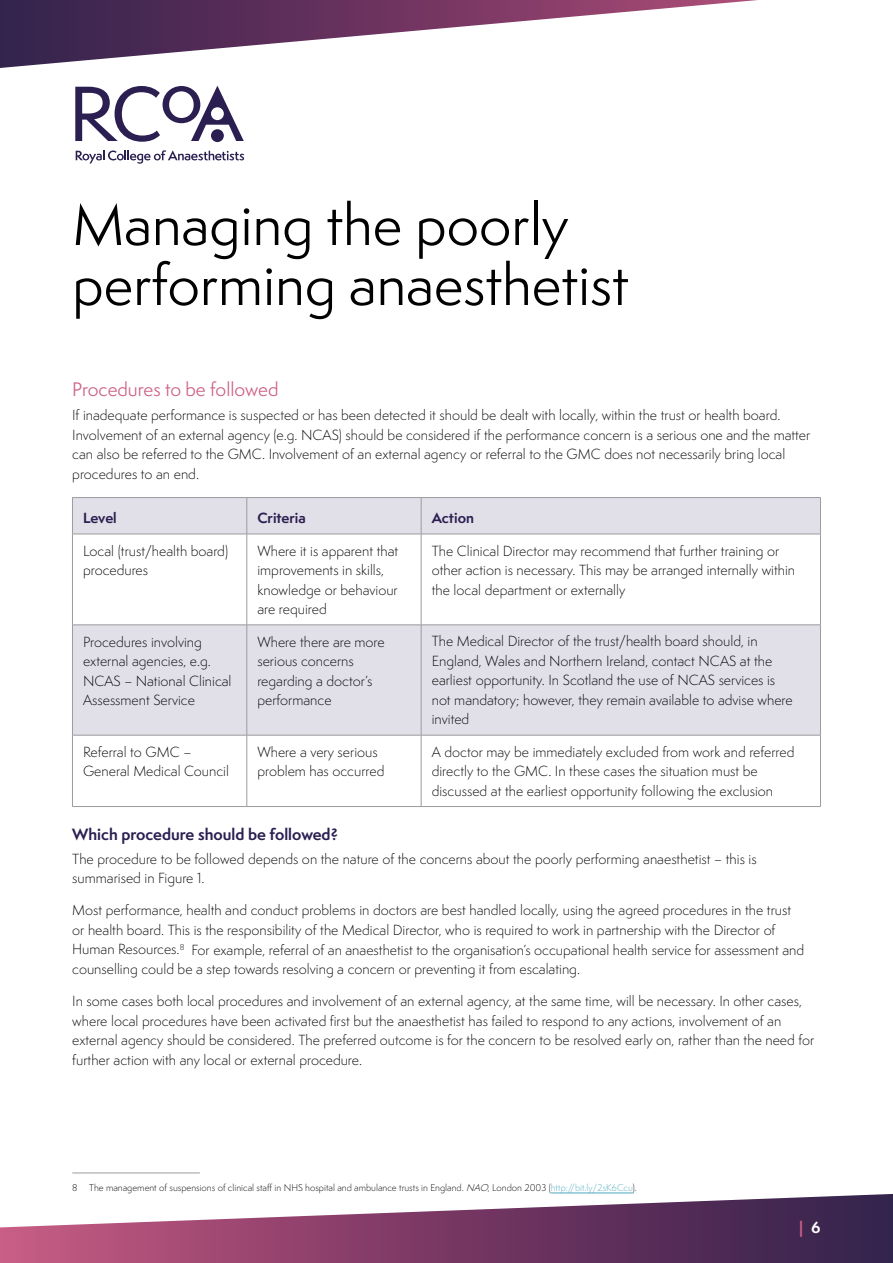
<style>
.page{position:relative;width:893px;height:1263px;background:#fff}
.page>*{position:absolute;margin:0;border:0;box-sizing:border-box;transform-origin:0 0}
.t1{font:54px/60px "Semplicita Pro";color:#000}
.t2{font:18px "Semplicita Pro";color:#cd6084}
.t3{font:700 15px "Semplicita Pro";color:#2b1f51}
.t4{font:700 15px "Semplicita Pro";color:#cd6084}
.t5{font:300 13.5px/19.5px "Semplicita Pro";color:#000}
.t6{font:700 13.5px "Semplicita Pro";color:#2b1f51}
.t7{font:300 9px "Semplicita Pro";color:#000}
.s1{font-style:italic}
.s2{color:#50abbf}
.s3{color:#fff}
</style>
<div class="page">
<svg style="left:0;top:1193px;width:893px;height:70px"></svg>
<svg style="left:0;top:0;width:758px;height:68px"></svg>
<svg style="left:76px;top:150px;width:168px;height:14px"></svg>
<svg style="left:75px;top:86px;width:169px;height:56px"></svg>
<svg style="left:73px;top:498px;width:747px;height:237px;fill:#e1dfe8"></svg>
<hr style="left:72px;top:497px;width:175px;height:1px;background:#9b9c9e">
<hr style="left:72px;top:498px;width:1px;height:36px;background:#9b9c9e">
<hr style="left:247px;top:497px;width:174px;height:1px;background:#9b9c9e">
<hr style="left:247px;top:498px;width:1px;height:36px;background:#9b9c9e">
<hr style="left:421px;top:497px;width:400px;height:1px;background:#9b9c9e">
<hr style="left:421px;top:498px;width:1px;height:36px;background:#9b9c9e">
<hr style="left:820px;top:498px;width:1px;height:36px;background:#9b9c9e">
<hr style="left:72px;top:534px;width:175px;height:1px;background:#9b9c9e">
<hr style="left:72px;top:534px;width:1px;height:91px;background:#9b9c9e">
<hr style="left:247px;top:534px;width:174px;height:1px;background:#9b9c9e">
<hr style="left:247px;top:534px;width:1px;height:91px;background:#9b9c9e">
<hr style="left:421px;top:534px;width:400px;height:1px;background:#9b9c9e">
<hr style="left:421px;top:534px;width:1px;height:91px;background:#9b9c9e">
<hr style="left:820px;top:534px;width:1px;height:91px;background:#9b9c9e">
<hr style="left:72px;top:625px;width:175px;height:1px;background:#9b9c9e">
<hr style="left:72px;top:625px;width:1px;height:110px;background:#9b9c9e">
<hr style="left:247px;top:625px;width:174px;height:1px;background:#9b9c9e">
<hr style="left:247px;top:625px;width:1px;height:110px;background:#9b9c9e">
<hr style="left:421px;top:625px;width:400px;height:1px;background:#9b9c9e">
<hr style="left:421px;top:625px;width:1px;height:110px;background:#9b9c9e">
<hr style="left:820px;top:625px;width:1px;height:110px;background:#9b9c9e">
<hr style="left:72px;top:735px;width:175px;height:1px;background:#9b9c9e">
<hr style="left:72px;top:735px;width:1px;height:71px;background:#9b9c9e">
<hr style="left:247px;top:735px;width:174px;height:1px;background:#9b9c9e">
<hr style="left:247px;top:735px;width:1px;height:71px;background:#9b9c9e">
<hr style="left:421px;top:735px;width:400px;height:1px;background:#9b9c9e">
<hr style="left:421px;top:735px;width:1px;height:71px;background:#9b9c9e">
<hr style="left:820px;top:735px;width:1px;height:71px;background:#9b9c9e">
<hr style="left:72px;top:806px;width:175px;height:1px;background:#9b9c9e">
<hr style="left:247px;top:806px;width:174px;height:1px;background:#9b9c9e">
<hr style="left:421px;top:806px;width:400px;height:1px;background:#9b9c9e">
<hr style="left:72px;top:1172px;width:128px;height:1px;background:#9b9c9e">
<hr style="left:551px;top:1193px;width:82px;height:1px;background:#50abbf">
<h1 class="t1" style="left:72px;top:194px;width:558px">Managing the poorly performing anaesthetist</h1>
<h2 class="t2" style="left:72px;top:377px;width:208px">Procedures to be followed</h2>
<p class="t5" style="left:72px;top:405px;width:740px">If inadequate performance is suspected or has been detected it should be dealt with locally, within the trust or health board.<br>Involvement of an external agency (e.g. NCAS) should be considered if the performance concern is a serious one and the matter can also be referred to the GMC. Involvement of an external agency or referral to the GMC does not necessarily bring local procedures to an end.</p>
<p class="t6" style="left:83px;top:508px;width:35px">Level</p>
<p class="t6" style="left:257px;top:508px;width:50px">Criteria</p>
<p class="t6" style="left:432px;top:508px;width:44px">Action</p>
<p class="t5" style="left:83px;top:541px;width:147px">Local (trust/health board) procedures</p>
<p class="t5" style="left:257px;top:541px;width:142px">Where it is apparent that improvements in skills, knowledge or behaviour are required</p>
<p class="t5" style="left:432px;top:541px;width:365px">The Clinical Director may recommend that further training or other action is necessary. This may be arranged internally within the local department or externally</p>
<p class="t5" style="left:83px;top:632px;width:150px">Procedures involving external agencies, e.g.<br>NCAS – National Clinical<br>Assessment Service</p>
<p class="t5" style="left:257px;top:632px;width:129px">Where there are more serious concerns regarding a doctor’s performance</p>
<p class="t5" style="left:432px;top:632px;width:363px">The Medical Director of the trust/health board should, in England, Wales and Northern Ireland, contact NCAS at the earliest opportunity. In Scotland the use of NCAS services is not mandatory; however, they remain available to advise where invited</p>
<p class="t5" style="left:83px;top:742px;width:147px">Referral to GMC –<br>General Medical Council</p>
<p class="t5" style="left:257px;top:742px;width:129px">Where a very serious problem has occurred</p>
<p class="t5" style="left:432px;top:742px;width:364px">A doctor may be immediately excluded from work and referred directly to the GMC. In these cases the situation must be discussed at the earliest opportunity following the exclusion</p>
<p class="t3" style="left:72px;top:823px;width:267px">Which procedure should be followed?</p>
<p class="t5" style="left:72px;top:849px;width:686px">The procedure to be followed depends on the nature of the concerns about the poorly performing anaesthetist – this is summarised in Figure 1.</p>
<p class="t5" style="left:72px;top:901px;width:733px">Most performance, health and conduct problems in doctors are best handled locally, using the agreed procedures in the trust or health board. This is the responsibility of the Medical Director, who is required to work in partnership with the Director of Human Resources.<sup>8</sup> For example, referral of an anaesthetist to the organisation’s occupational health service for assessment and counselling could be a step towards resolving a concern or preventing it from escalating.</p>
<p class="t5" style="left:72px;top:991px;width:744px">In some cases both local procedures and involvement of an external agency, at the same time, will be necessary. In other cases, where local procedures have been activated first but the anaesthetist has failed to respond to any actions, involvement of an external agency should be considered. The preferred outcome is for the concern to be resolved early on, rather than the need for further action with any local or external procedure.</p>
<p class="t7" style="left:72px;top:1181px;width:7px">8</p>
<p class="t7" style="left:89px;top:1181px;width:549px">The management of suspensions of clinical staff in NHS hospital and ambulance trusts in England. <span class="s1">NAO</span>, London 2003 (<span class="s2">http://bit.ly/2sK6Ccu</span>).</p>
<p class="t4" style="left:799px;top:1216px;width:23px">| <span class="s3">6</span></p>
</div>
